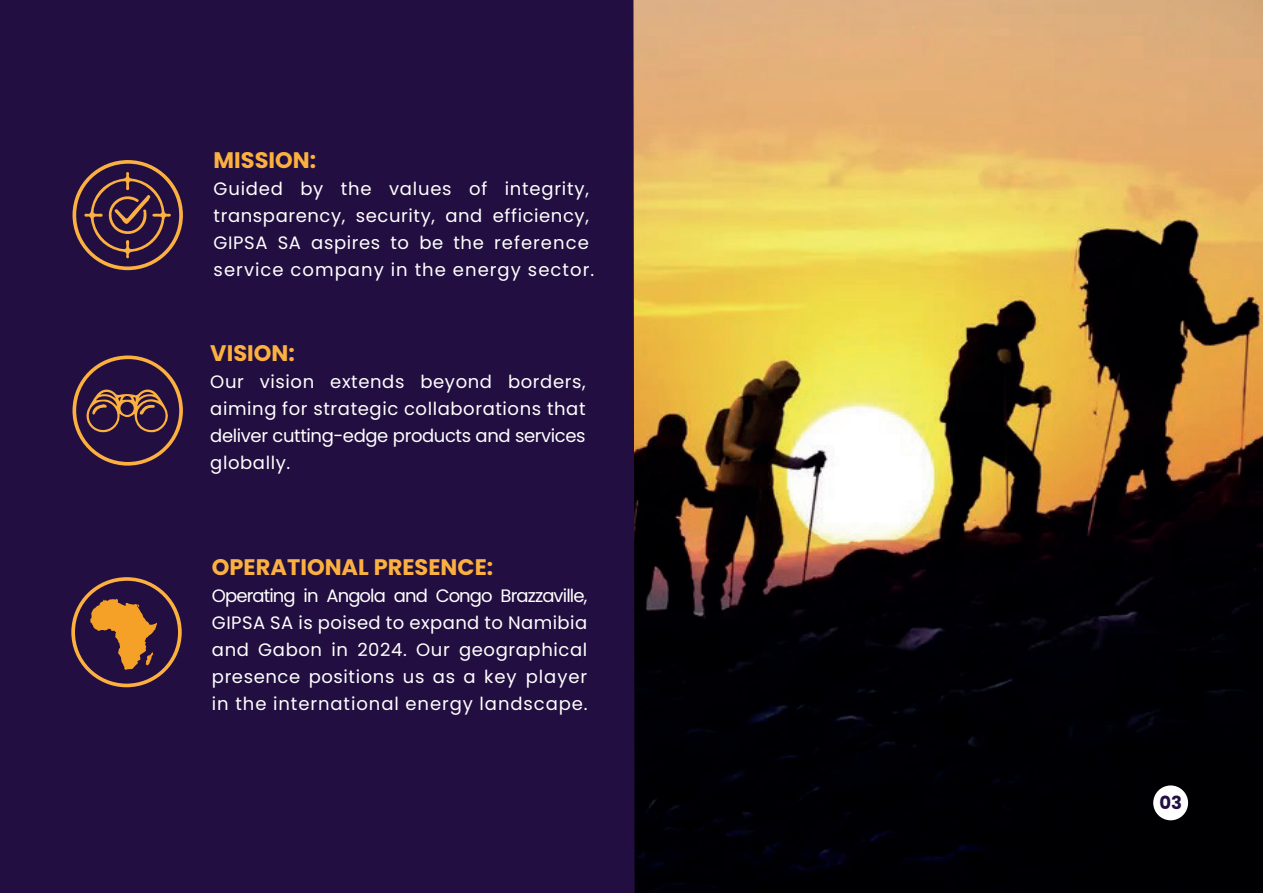
<style>
.page{position:relative;width:1263px;height:893px;background:#fff}
.page>*{position:absolute;margin:0;border:0;box-sizing:border-box;transform-origin:0 0}
.t1{font:700 22.5px "Poppins";color:#fbb03f}
.t2{font:18px/27px "Poppins";letter-spacing:.045em;color:#fff;text-align:justify}
.t3{font:700 18px "Poppins";color:#220e40}
</style>
<div class="page">
<img style="left:635px;top:0;width:628px;height:893px">
<div style="left:0;top:0;width:635px;height:893px;background:#220e40"></div>
<svg style="left:71px;top:577px;width:111px;height:110px;background:#613a3a"></svg>
<svg style="left:72px;top:355px;width:111px;height:111px;background:#482b3f"></svg>
<svg style="left:72px;top:160px;width:111px;height:110px;background:#4d2e3f"></svg>
<div style="left:1153px;top:785px;width:35px;height:35px;background:#fff;border-radius:50%"></div>
<p class="t1" style="left:214px;top:147px;width:104px">MISSION:</p>
<p class="t2" style="left:214px;top:176px;width:382px;text-align:left">Guided by the values of integrity, transparency, security, and efficiency, GIPSA SA aspires to be the reference service company in the energy sector.</p>
<p class="t1" style="left:210px;top:340px;width:86px">VISION:</p>
<p class="t2" style="left:210px;top:368px;width:377px">Our vision extends beyond borders, aiming for strategic collaborations that deliver cutting-edge products and services globally.</p>
<p class="t1" style="left:212px;top:554px;width:283px">OPERATIONAL PRESENCE:</p>
<p class="t2" style="left:212px;top:583px;width:377px">Operating in Angola and Congo Brazzaville, GIPSA SA is poised to expand to Namibia and Gabon in 2024. Our geographical presence positions us as a key player in the international energy landscape.</p>
<p class="t3" style="left:1159px;top:793px;width:24px">03</p>
</div>
